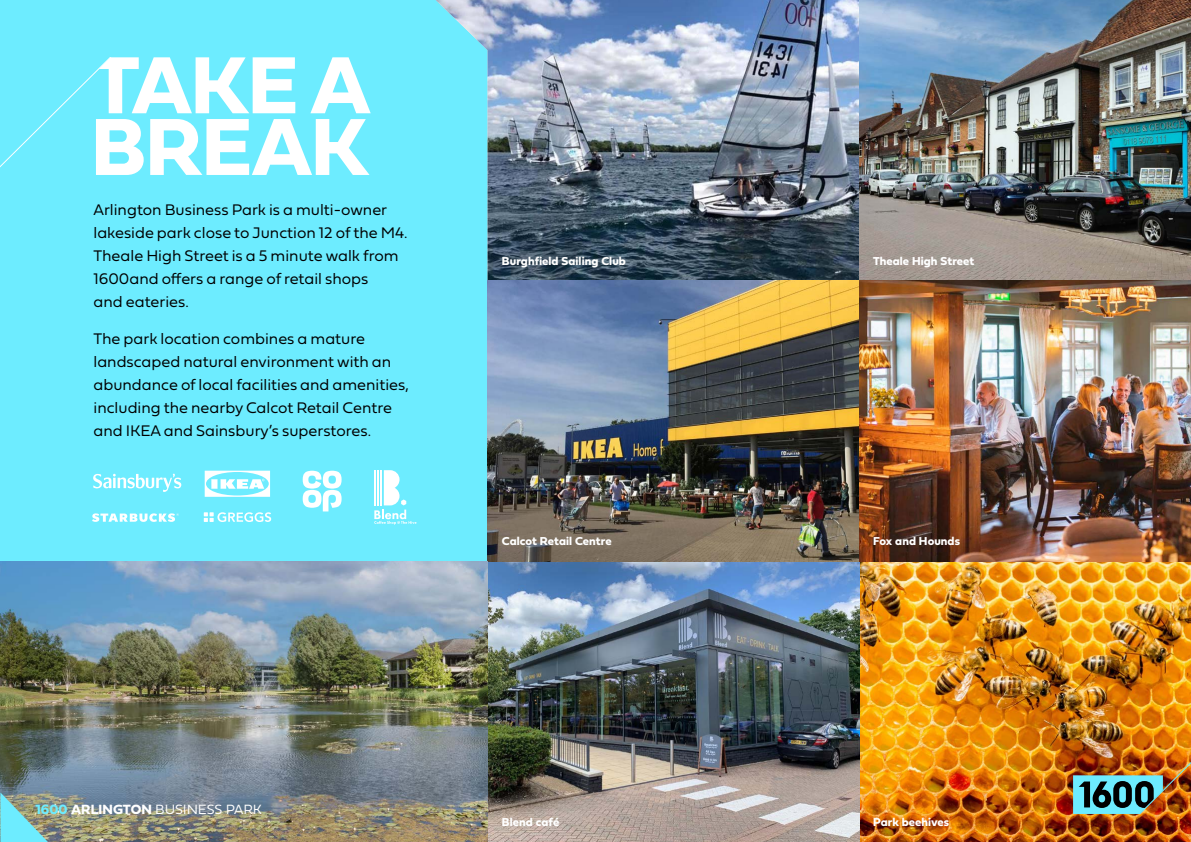
<style>
.page{position:relative;width:1191px;height:842px;background:#fff}
.page>*{position:absolute;margin:0;border:0;box-sizing:border-box;transform-origin:0 0}
.t1{font:84.4px/61.7px "Fieldwork Geo Bold";letter-spacing:-.015em;color:#fff}
.t2{font:16px/23px "Fieldwork Geo Light";color:#000}
.t3{font:14px "Fieldwork Geo Light";letter-spacing:-.01em;color:#fff}
.t4{font:12px "Fieldwork Geo Bold";letter-spacing:.005em;color:#fff}
.s1{font-family:"Fieldwork Geo Bold";color:#6decff}
.s2{font-family:"Fieldwork Geo Bold"}
</style>
<div class="page">
<div style="left:0;top:0;width:488px;height:561px;background:#6decff"></div>
<img style="left:0;top:561px;width:1191px;height:281px">
<img style="left:436px;top:0;width:423px;height:281px">
<img style="left:488px;top:281px;width:371px;height:280px">
<img style="left:859px;top:0;width:332px;height:281px">
<img style="left:859px;top:281px;width:332px;height:280px">
<svg style="left:303px;top:471px;width:38px;height:40px"></svg>
<svg style="left:205px;top:471px;width:65px;height:26px"></svg>
<svg style="left:204px;top:512px;width:67px;height:10px"></svg>
<svg style="left:92px;top:513px;width:87px;height:9px"></svg>
<svg style="left:374px;top:470px;width:42px;height:55px"></svg>
<svg style="left:93px;top:474px;width:88px;height:18px"></svg>
<svg style="left:0;top:57px;width:112px;height:111px"></svg>
<img style="left:1073px;top:648px;width:118px;height:166px">
<svg style="left:0;top:792px;width:48px;height:50px;background:#80bebb"></svg>
<h1 class="t1" style="left:91px;top:51px;width:281px">TAKE A<br>BREAK</h1>
<p class="t2" style="left:93px;top:197px;width:315px">Arlington Business Park is a multi-owner lakeside park close to Junction 12 of the M4.<br>Theale High Street is a 5 minute walk from 1600and offers a range of retail shops<br>and eateries.</p>
<p class="t2" style="left:93px;top:327px;width:317px">The park location combines a mature landscaped natural environment with an abundance of local facilities and amenities, including the nearby Calcot Retail Centre and IKEA and Sainsbury’s superstores.</p>
<p class="t4" style="left:502px;top:251px;width:125px">Burghfield Sailing Club</p>
<p class="t4" style="left:502px;top:532px;width:111px">Calcot Retail Centre</p>
<p class="t4" style="left:873px;top:251px;width:103px">Theale High Street</p>
<p class="t4" style="left:873px;top:532px;width:88px">Fox and Hounds</p>
<p class="t3" style="left:35px;top:798px;width:228px"><span class="s1">1600</span> <span class="s2">ARLINGTON</span> BUSINESS PARK</p>
<p class="t4" style="left:502px;top:813px;width:59px">Blend café</p>
<p class="t4" style="left:873px;top:813px;width:78px">Park beehives</p>
</div>
